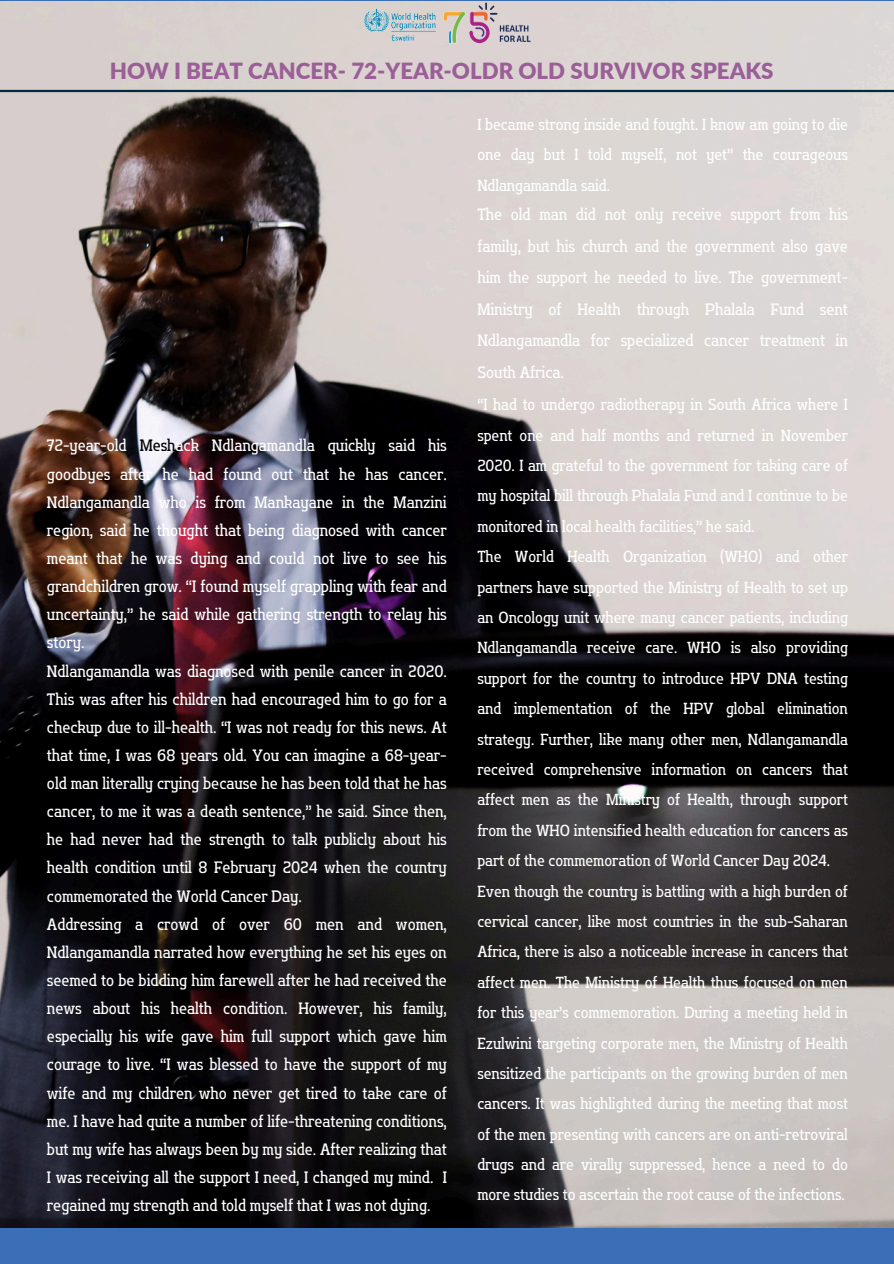
<style>
.page{position:relative;width:894px;height:1264px;background:#fff}
.page>*{position:absolute;margin:0;border:0;box-sizing:border-box;transform-origin:0 0}
.t1{font:900 22.2px "Lato";color:#9b5f98}
.t2{font:16.5px/28.2px "Flatory Slab 400 Semi Cond";color:#fff;text-align:justify}
.t3{font:16.05px/30.3px "Flatory Slab 400 Semi Cond";color:#fff;text-align:justify}
.s1{color:#000}
</style>
<div class="page">
<div style="left:0;top:1226px;width:893px;height:37px;background:#3a6eb6"></div>
<hr style="left:0;top:0;width:893px;height:2px;background:#3a6eb6">
<img style="left:0;top:2px;width:893px;height:1225px">
<hr style="left:0;top:90px;width:893px;height:2px;background:#022a3d">
<img style="left:361px;top:1px;width:171px;height:46px">
<p class="t1" style="left:110px;top:57px;width:665px">HOW I BEAT CANCER- 72-YEAR-OLDR OLD SURVIVOR SPEAKS</p>
<p class="t3" style="left:477px;top:109px;width:372px">I became strong inside and fought. I know am going to die one day but I told myself, not yet” the courageous Ndlangamandla said.</p>
<p class="t2" style="left:477px;top:199px;width:372px;line-height:31.5px">The old man did not only receive support from his family, but his church and the government also gave him the support he needed to live. The government-Ministry of Health through Phalala Fund sent Ndlangamandla for specialized cancer treatment in South Africa.</p>
<p class="t3" style="left:477px;top:389px;width:372px">“I had to undergo radiotherapy in South Africa where I spent one and half months and returned in November 2020. I am grateful to the government for taking care of my hospital bill through Phalala Fund and I continue to be monitored in local health facilities,” he said.</p>
<p class="t3" style="left:477px;top:541px;width:372px">The World Health Organization (WHO) and other partners have supported the Ministry of Health to set up an Oncology unit where many cancer patients, including Ndlangamandla receive care. WHO is also providing support for the country to introduce HPV DNA testing and implementation of the HPV global elimination strategy. Further, like many other men, Ndlangamandla received comprehensive information on cancers that affect men as the Ministry of Health, through support from the WHO intensified health education for cancers as part of the commemoration of World Cancer Day 2024.</p>
<p class="t3" style="left:477px;top:875px;width:372px">Even though the country is battling with a high burden of cervical cancer, like most countries in the sub-Saharan Africa, there is also a noticeable increase in cancers that affect men. The Ministry of Health thus focused on men for this year’s commemoration. During a meeting held in Ezulwini targeting corporate men, the Ministry of Health sensitized the participants on the growing burden of men cancers. It was highlighted during the meeting that most of the men presenting with cancers are on anti-retroviral drugs and are virally suppressed, hence a need to do more studies to ascertain the root cause of the infections.</p>
<h1 class="t2" style="left:47px;top:431px;width:401px">72-year-old <span class="s1">Mesh</span>ack Ndlangamandla quickly said his goodbyes after he had found out that he has cancer.<br>Ndlangamandla who is from Mankayane in the Manzini region, said he thought that being diagnosed with cancer meant that he was dying and could not live to see his grandchildren grow. “I found myself grappling with fear and uncertainty,” he said while gathering strength to relay his story.</h1>
<p class="t2" style="left:47px;top:656px;width:401px">Ndlangamandla was diagnosed with penile cancer in 2020.<br>This was after his children had encouraged him to go for a checkup due to ill-health. “I was not ready for this news. At that time, I was 68 years old. You can imagine a 68-year&shy;old man literally crying because he has been told that he has cancer, to me it was a death sentence,” he said. Since then, he had never had the strength to talk publicly about his health condition until 8 February 2024 when the country commemorated the World Cancer Day.</p>
<p class="t2" style="left:47px;top:910px;width:401px">Addressing a crowd of over 60 men and women, Ndlangamandla narrated how everything he set his eyes on seemed to be bidding him farewell after he had received the news about his health condition. However, his family, especially his wife gave him full support which gave him courage to live. “I was blessed to have the support of my wife and my children who never get tired to take care of me. I have had quite a number of life-threatening conditions, but my wife has always been by my side. After realizing that</p>
<p class="t2" style="left:47px;top:1163px;width:401px">I was receiving all the support I need, I changed my mind. I regained my strength and told myself that I was not dying.</p>
</div>
